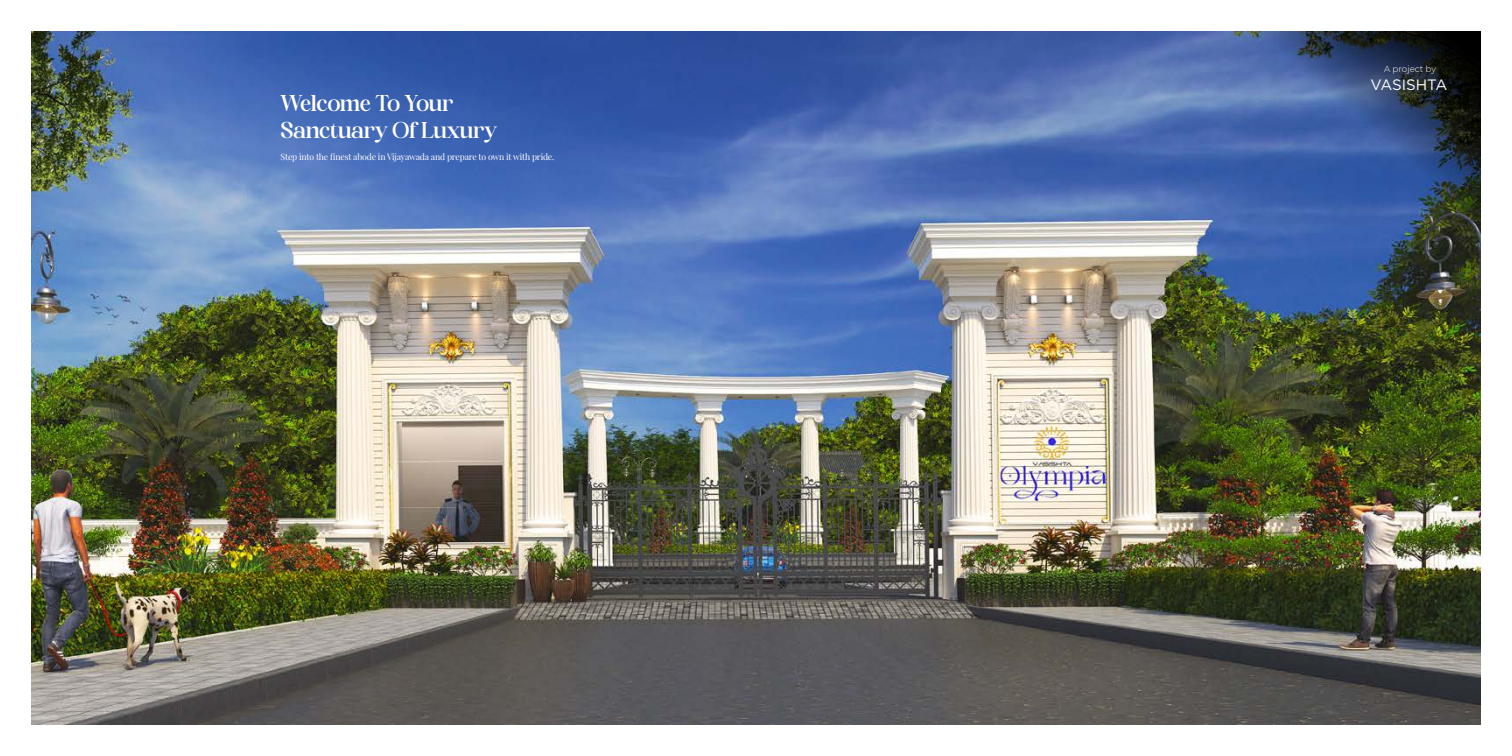
<style>
.page{position:relative;width:1512px;height:756px;background:#fff}
.page>*{position:absolute;margin:0;border:0;box-sizing:border-box;transform-origin:0 0}
.t1{font:21.88px/27.6px "Adoha";letter-spacing:-.03em;color:#fff}
.t2{font:15.05px "Gotham";color:#fff}
.t3{font:8.75px "Playfair Display";letter-spacing:-.02em;color:#fff}
.t4{font:300 8.75px "Montserrat";color:#fff}
</style>
<div class="page">
<img style="left:32px;top:32px;width:1448px;height:692px">
<svg style="left:1244px;top:32px;width:236px;height:192px"></svg>
<h1 class="t1" style="left:281px;top:88px;width:218px">Welcome To Your<br>Sanctuary Of Luxury</h1>
<p class="t3" style="left:281px;top:151px;width:275px">Step into the finest abode in Vijayawada and prepare to own it with pride.</p>
<p class="t4" style="left:1384px;top:62px;width:53px">A project by</p>
<h2 class="t2" style="left:1371px;top:75px;width:78px">VASISHTA</h2>
</div>
